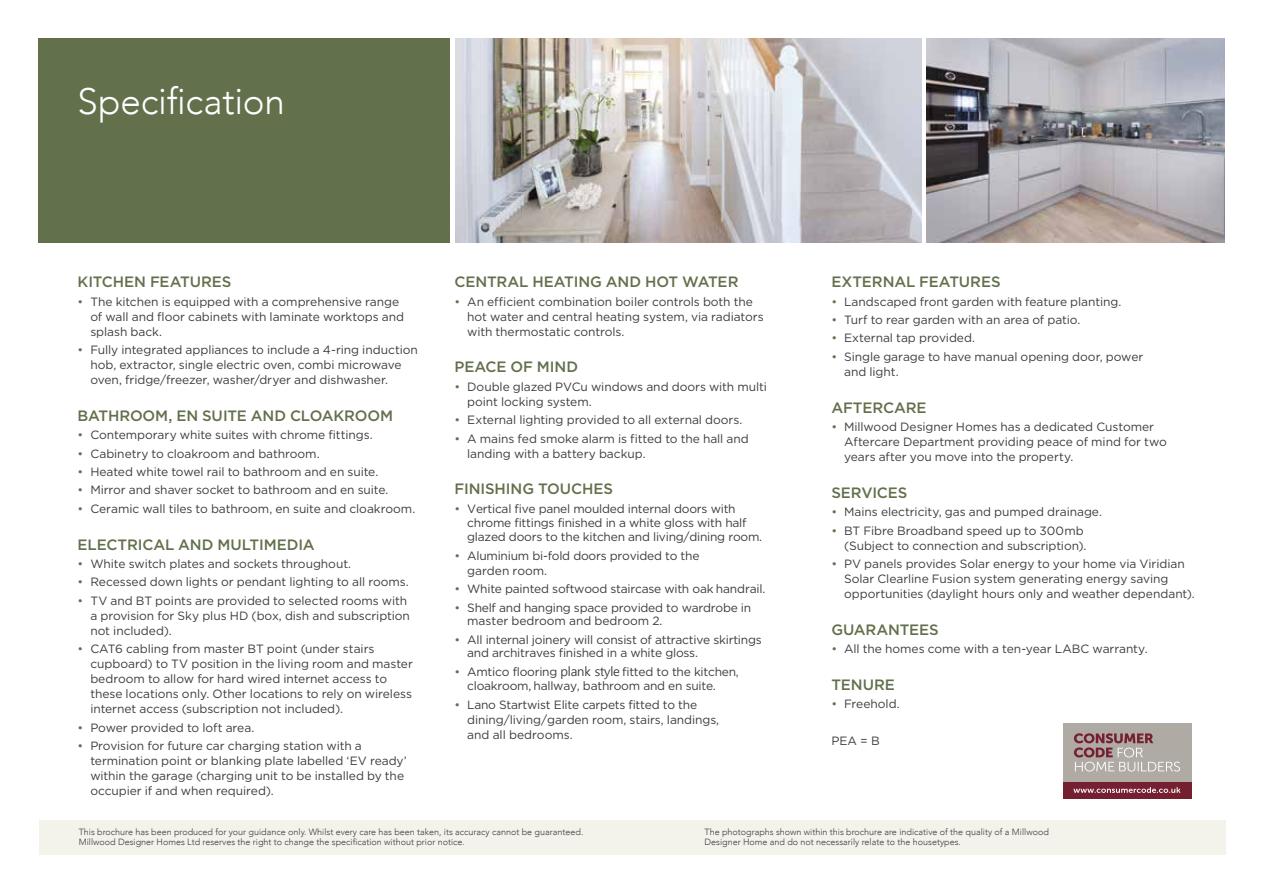
<style>
.page{position:relative;width:1263px;height:893px;background:#fff}
.page>*{position:absolute;margin:0;border:0;box-sizing:border-box;transform-origin:0 0}
.t1{font:300 36.75px "Avenir";letter-spacing:-.005em;color:#fff}
.t2{font:500 15px "Gotham";letter-spacing:-.01em;color:#63704c}
.t3{font:12px/15px "Gotham";letter-spacing:-.005em;color:#3c3c3b}
.t4{font:300 9px/10.5px "Avenir";color:#3c3c3b}
.s1{color:#63704c}
.s2{font-family:"Malgun Gothic";font-size:12.75px}
</style>
<div class="page">
<div style="left:39px;top:821px;width:1186px;height:34px;background:#f3f2eb"></div>
<div style="left:38px;top:38px;width:412px;height:204px;background:#63704c"></div>
<div style="left:1062px;top:781px;width:129px;height:17px;background:#752031"></div>
<svg style="left:1073px;top:787px;width:107px;height:6px"></svg>
<div style="left:1062px;top:723px;width:129px;height:58px;background:#b0aaa4"></div>
<svg style="left:1074px;top:733px;width:106px;height:38px"></svg>
<img style="left:927px;top:38px;width:298px;height:204px">
<img style="left:455px;top:38px;width:466px;height:204px">
<h1 class="t1" style="left:78px;top:80px;width:209px">Specification</h1>
<p class="t2" style="left:78px;top:273px;width:155px">KITCHEN FEATURES</p>
<p class="t3" style="left:90px;top:294px;width:315px;text-indent:-13px"><span class="s1">•</span> The kitchen is equipped with a comprehensive range of wall and floor cabinets with laminate worktops and splash back.</p>
<p class="t3" style="left:90px;top:342px;width:329px;text-indent:-13px"><span class="s1">•</span> Fully integrated appliances to include a 4-ring induction hob, extractor, single electric oven, combi microwave oven, fridge/freezer, washer/dryer and dishwasher.</p>
<p class="t2" style="left:78px;top:407px;width:317px">BATHROOM, EN SUITE AND CLOAKROOM</p>
<p class="t3" style="left:78px;top:427px;width:297px"><span class="s1">•</span> Contemporary white suites with chrome fittings.</p>
<p class="t3" style="left:78px;top:446px;width:244px"><span class="s1">•</span> Cabinetry to cloakroom and bathroom.</p>
<p class="t3" style="left:78px;top:464px;width:302px"><span class="s1">•</span> Heated white towel rail to bathroom and en suite.</p>
<p class="t3" style="left:78px;top:482px;width:312px"><span class="s1">•</span> Mirror and shaver socket to bathroom and en suite.</p>
<p class="t3" style="left:78px;top:501px;width:339px"><span class="s1">•</span> Ceramic wall tiles to bathroom, en suite and cloakroom.</p>
<p class="t2" style="left:78px;top:536px;width:239px">ELECTRICAL AND MULTIMEDIA</p>
<p class="t3" style="left:78px;top:556px;width:275px"><span class="s1">•</span> White switch plates and sockets throughout.</p>
<p class="t3" style="left:78px;top:574px;width:333px"><span class="s1">•</span> Recessed down lights or pendant lighting to all rooms.</p>
<p class="t3" style="left:90px;top:593px;width:321px;text-indent:-13px"><span class="s1">•</span> TV and BT points are provided to selected rooms with a provision for Sky plus HD (box, dish and subscription not included).</p>
<p class="t3" style="left:90px;top:641px;width:324px;text-indent:-13px"><span class="s1">•</span> CAT6 cabling from master BT point (under stairs cupboard) to TV position in the living room and master bedroom to allow for hard wired internet access to these locations only. Other locations to rely on wireless internet access (subscription not included).</p>
<p class="t3" style="left:78px;top:720px;width:178px"><span class="s1">•</span> Power provided to loft area.</p>
<p class="t3" style="left:90px;top:738px;width:318px;text-indent:-13px"><span class="s1">•</span> Provision for future car charging station with a termination point or blanking plate labelled ‘EV ready’ within the garage (charging unit to be installed by the occupier if and when required).</p>
<p class="t2" style="left:454px;top:273px;width:286px">CENTRAL HEATING AND HOT WATER</p>
<p class="t3" style="left:467px;top:294px;width:298px;text-indent:-13px"><span class="s1">•</span> An efficient combination boiler controls both the hot water and central heating system, via radiators with thermostatic controls.</p>
<p class="t2" style="left:454px;top:358px;width:125px">PEACE OF MIND</p>
<p class="t3" style="left:467px;top:379px;width:301px;text-indent:-13px"><span class="s1">•</span> Double glazed PVCu windows and doors with multi point locking system.</p>
<p class="t3" style="left:454px;top:412px;width:290px"><span class="s1">•</span> External lighting provided to all external doors.</p>
<p class="t3" style="left:467px;top:431px;width:283px;text-indent:-13px"><span class="s1">•</span> A mains fed smoke alarm is fitted to the hall and landing with a battery backup.</p>
<p class="t2" style="left:454px;top:480px;width:160px">FINISHING TOUCHES</p>
<p class="t3" style="left:467px;top:501px;width:296px;line-height:14.4px;text-indent:-13px"><span class="s1">•</span> Vertical five panel moulded internal doors with chrome fittings finished in a white gloss with half glazed doors to the kitchen and living/dining room.</p>
<p class="t3" style="left:467px;top:548px;width:234px;text-indent:-13px"><span class="s1">•</span> Aluminium bi-fold doors provided to the garden room.</p>
<p class="t3" style="left:454px;top:581px;width:313px"><span class="s1">•</span> White painted softwood staircase with oak handrail.</p>
<p class="t3" style="left:467px;top:600px;width:286px;line-height:13.6px;text-indent:-13px"><span class="s1">•</span> Shelf and hanging space provided to wardrobe in master bedroom and bedroom 2.</p>
<p class="t3" style="left:467px;top:632px;width:296px;line-height:13.6px;text-indent:-13px"><span class="s1">•</span> All internal joinery will consist of attractive skirtings and architraves finished in a white gloss.</p>
<p class="t3" style="left:467px;top:664px;width:273px;line-height:14.5px;text-indent:-13px"><span class="s1">•</span> Amtico flooring <span class="s2">plank style</span> fitted to the kitchen, cloakroom, hallway, bathroom and en suite.</p>
<p class="t3" style="left:467px;top:697px;width:253px;text-indent:-13px"><span class="s1">•</span> Lano Startwist Elite carpets fitted to the dining/living/garden room, stairs, landings, and all bedrooms.</p>
<p class="t2" style="left:831px;top:273px;width:171px">EXTERNAL FEATURES</p>
<p class="t3" style="left:831px;top:294px;width:292px"><span class="s1">•</span> Landscaped front garden with feature planting.</p>
<p class="t3" style="left:831px;top:312px;width:251px"><span class="s1">•</span> Turf to rear garden with an area of patio.</p>
<p class="t3" style="left:831px;top:330px;width:145px"><span class="s1">•</span> External tap provided.</p>
<p class="t3" style="left:844px;top:349px;width:301px;text-indent:-13px"><span class="s1">•</span> Single garage to have manual opening door, power and light.</p>
<p class="t2" style="left:831px;top:399px;width:97px">AFTERCARE</p>
<p class="t3" style="left:844px;top:419px;width:324px;text-indent:-13px"><span class="s1">•</span> Millwood Designer Homes has a dedicated Customer<br>Aftercare Department providing peace of mind for two years after you move into the property.</p>
<p class="t2" style="left:831px;top:484px;width:78px">SERVICES</p>
<p class="t3" style="left:831px;top:504px;width:272px"><span class="s1">•</span> Mains electricity, gas and pumped drainage.</p>
<p class="t3" style="left:831px;top:523px;width:257px;text-align:right"><span class="s1">•</span> BT Fibre Broadband speed up to 300mb (Subject to connection and subscription).</p>
<p class="t3" style="left:844px;top:556px;width:352px;text-indent:-13px"><span class="s1">•</span> PV panels provides Solar energy to your home via Viridian<br>Solar Clearline Fusion system generating energy saving opportunities (daylight hours only and weather dependant).</p>
<p class="t2" style="left:831px;top:621px;width:109px">GUARANTEES</p>
<p class="t3" style="left:831px;top:641px;width:318px"><span class="s1">•</span> All the homes come with a ten-year LABC warranty.</p>
<p class="t2" style="left:831px;top:676px;width:65px">TENURE</p>
<p class="t3" style="left:831px;top:696px;width:70px"><span class="s1">•</span> Freehold.</p>
<p class="t3" style="left:831px;top:733px;width:50px">PEA = B</p>
<p class="t4" style="left:79px;top:826px;width:506px">This brochure has been produced for your guidance only. Whilst every care has been taken, its accuracy cannot be guaranteed.<br>Millwood Designer Homes Ltd reserves the right to change the specification without prior notice.</p>
<p class="t4" style="left:704px;top:826px;width:346px">The photographs shown within this brochure are indicative of the quality of a Millwood<br>Designer Home and do not necessarily relate to the housetypes.</p>
</div>
